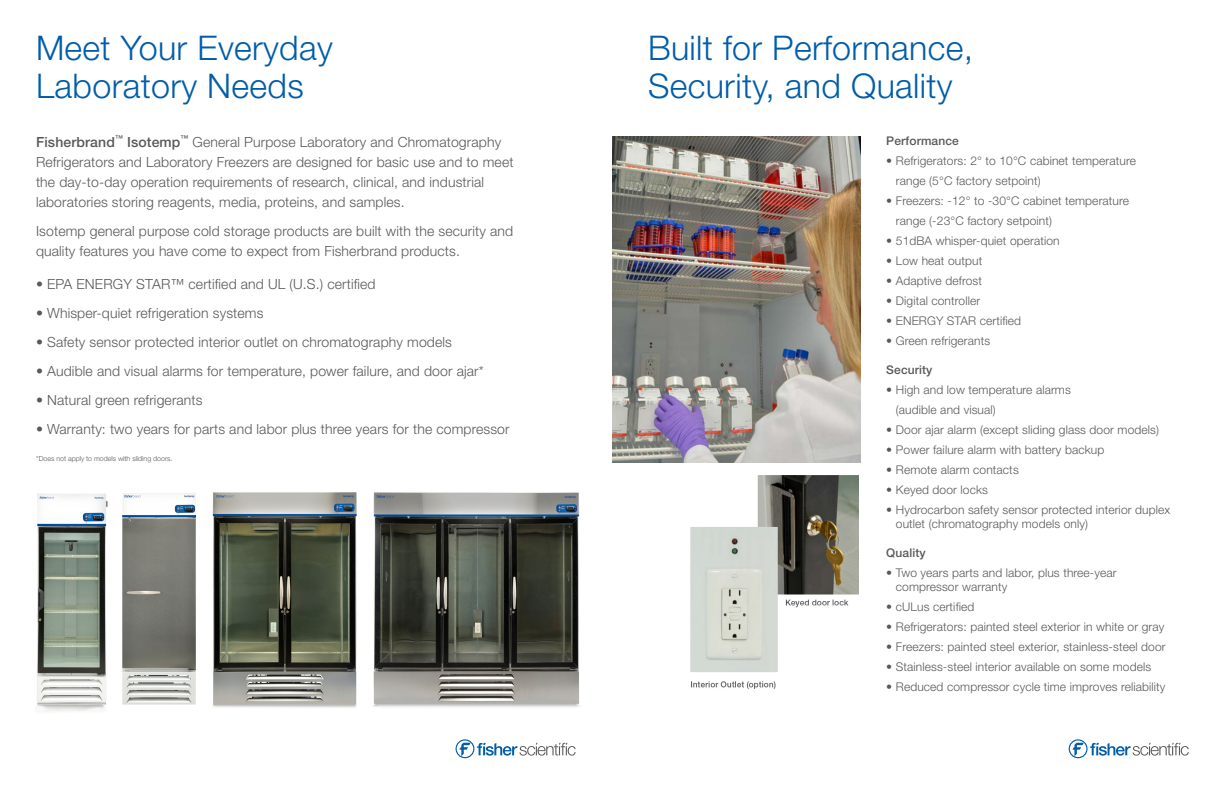
<style>
.page{position:relative;width:1224px;height:792px;background:#fff}
.page>*{position:absolute;margin:0;border:0;box-sizing:border-box;transform-origin:0 0}
.t1{font:300 34px/38px "Helvetica Neue LT Std";letter-spacing:.01em;color:#005daa}
.t2{font:300 14px/20px "Helvetica Neue LT Std";letter-spacing:.01em;color:#58595b}
.t3{font:300 12px/20px "Helvetica Neue LT Std";letter-spacing:.01em;color:#58595b}
.t4{font:500 12px "Helvetica Neue LT Std";letter-spacing:.01em;color:#58595b}
.t5{font:300 7px "Helvetica Neue LT Std";color:#58595b}
.s1{font-weight:500}
</style>
<div class="page">
<img style="left:37px;top:493px;width:71px;height:218px">
<img style="left:122px;top:493px;width:74px;height:212px">
<img style="left:212px;top:492px;width:145px;height:216px">
<img style="left:373px;top:492px;width:207px;height:215px">
<img style="left:613px;top:137px;width:248px;height:326px">
<img style="left:690px;top:475px;width:169px;height:214px">
<svg style="left:1069px;top:739px;width:120px;height:19px"></svg>
<svg style="left:456px;top:739px;width:120px;height:19px"></svg>
<h1 class="t1" style="left:36px;top:28px;width:298px">Meet Your Everyday<br>Laboratory Needs</h1>
<h1 class="t1" style="left:648px;top:28px;width:327px">Built for Performance,<br>Security, and Quality</h1>
<p class="t2" style="left:36px;top:132px;width:479px"><span class="s1">Fisherbrand</span><sup>™</sup> <span class="s1">Isotemp</span><sup>™</sup> General Purpose Laboratory and Chromatography Refrigerators and Laboratory Freezers are designed for basic use and to meet the day-to-day operation requirements of research, clinical, and industrial laboratories storing reagents, media, proteins, and samples.</p>
<p class="t2" style="left:36px;top:221px;width:479px">Isotemp general purpose cold storage products are built with the security and quality features you have come to expect from Fisherbrand products.</p>
<p class="t4" style="left:886px;top:134px;width:74px">Performance</p>
<p class="t3" style="left:896px;top:151px;width:242px;text-indent:-10px">• Refrigerators: 2° to 10°C cabinet temperature range (5°C factory setpoint)</p>
<p class="t3" style="left:896px;top:191px;width:235px;text-indent:-10px">• Freezers: -12° to -30°C cabinet temperature range (-23°C factory setpoint)</p>
<p class="t3" style="left:886px;top:231px;width:175px">• 51dBA whisper-quiet operation</p>
<p class="t3" style="left:886px;top:251px;width:97px">• Low heat output</p>
<p class="t3" style="left:886px;top:271px;width:97px">• Adaptive defrost</p>
<p class="t3" style="left:886px;top:291px;width:95px">• Digital controller</p>
<p class="t3" style="left:886px;top:311px;width:136px">• ENERGY STAR certified</p>
<p class="t3" style="left:886px;top:331px;width:105px">• Green refrigerants</p>
<p class="t4" style="left:886px;top:363px;width:48px">Security</p>
<p class="t3" style="left:896px;top:380px;width:176px;text-indent:-10px">• High and low temperature alarms (audible and visual)</p>
<p class="t3" style="left:886px;top:420px;width:274px">• Door ajar alarm (except sliding glass door models)</p>
<p class="t3" style="left:886px;top:440px;width:219px">• Power failure alarm with battery backup</p>
<p class="t3" style="left:886px;top:460px;width:134px">• Remote alarm contacts</p>
<p class="t3" style="left:886px;top:480px;width:103px">• Keyed door locks</p>
<p class="t3" style="left:896px;top:503px;width:276px;line-height:14px;text-indent:-10px">• Hydrocarbon safety sensor protected interior duplex outlet (chromatography models only)</p>
<p class="t4" style="left:886px;top:546px;width:41px">Quality</p>
<p class="t3" style="left:896px;top:566px;width:222px;line-height:14px;text-indent:-10px">• Two years parts and labor, plus three-year compressor warranty</p>
<p class="t3" style="left:886px;top:597px;width:90px">• cULus certified</p>
<p class="t3" style="left:886px;top:617px;width:280px">• Refrigerators: painted steel exterior in white or gray</p>
<p class="t3" style="left:886px;top:637px;width:281px">• Freezers: painted steel exterior, stainless-steel door</p>
<p class="t3" style="left:886px;top:657px;width:266px">• Stainless-steel interior available on some models</p>
<p class="t3" style="left:886px;top:677px;width:281px">• Reduced compressor cycle time improves reliability</p>
<p class="t2" style="left:36px;top:273px;width:341px">• EPA ENERGY STAR™ certified and UL (U.S.) certified</p>
<p class="t2" style="left:36px;top:302px;width:229px">• Whisper-quiet refrigeration systems</p>
<p class="t2" style="left:36px;top:331px;width:417px">• Safety sensor protected interior outlet on chromatography models</p>
<p class="t2" style="left:36px;top:360px;width:449px">• Audible and visual alarms for temperature, power failure, and door ajar*</p>
<p class="t2" style="left:36px;top:389px;width:168px">• Natural green refrigerants</p>
<p class="t2" style="left:36px;top:418px;width:475px">• Warranty: two years for parts and labor plus three years for the compressor</p>
<p class="t5" style="left:36px;top:454px;width:138px">*Does not apply to models with sliding doors.</p>
</div>
